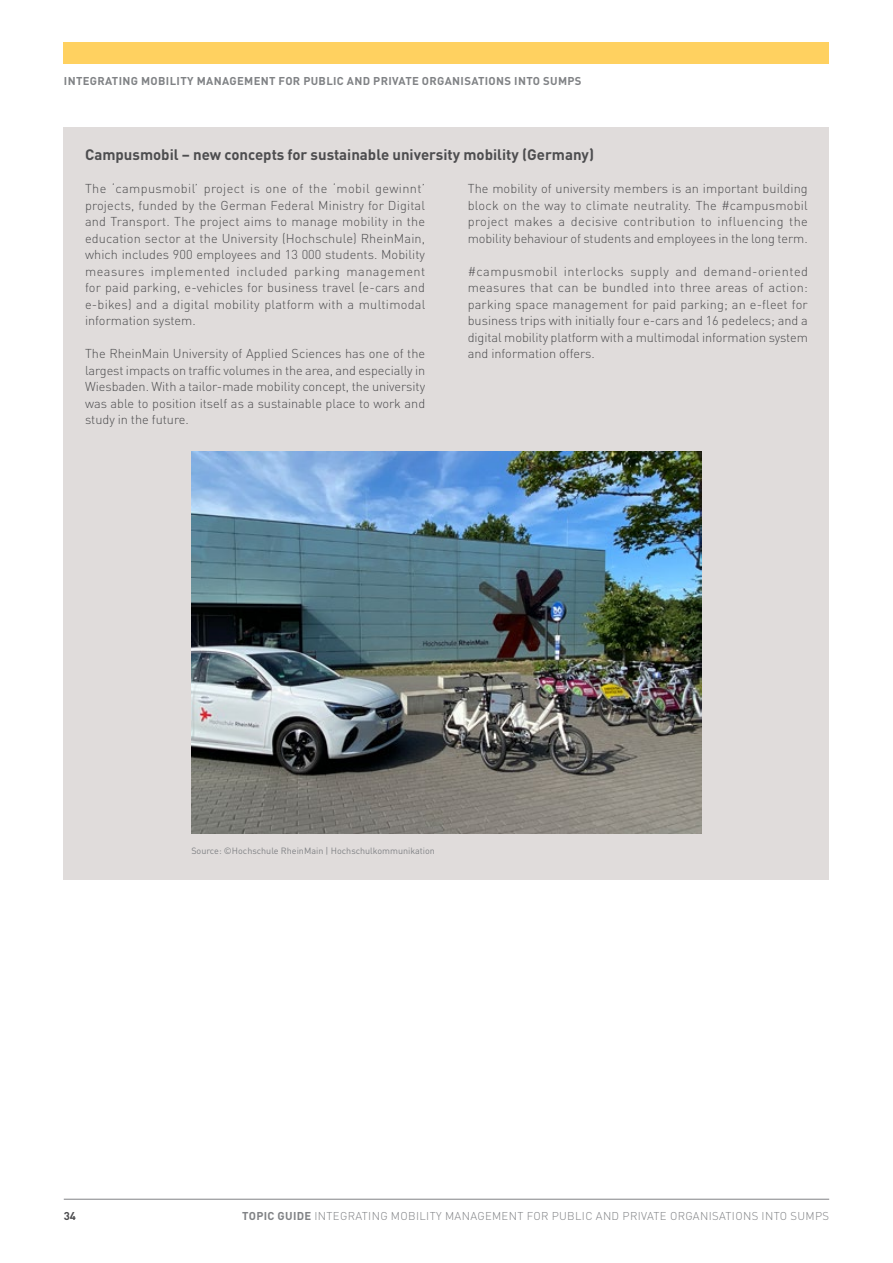
<style>
.page{position:relative;width:893px;height:1263px;background:#fff}
.page>*{position:absolute;margin:0;border:0;box-sizing:border-box;transform-origin:0 0}
.t1{font:700 15px "DIN Pro";color:#4d4d4f}
.t2{font:300 12.75px/16.5px "DIN Pro";color:#4d4d4f;text-align:justify}
.t3{font:300 11.25px "DIN Pro";letter-spacing:.03em;color:#808285}
.t4{font:700 11.25px "DIN Pro";letter-spacing:.03em;color:#808285}
.t5{font:700 11.25px "DIN Pro";color:#4d4d4f}
.t6{font:9px "DIN Pro";color:#808285}
.s1{font-weight:700}
</style>
<div class="page">
<hr style="left:64px;top:1199px;width:765px;height:1px;background:#808285">
<div style="left:64px;top:43px;width:765px;height:21px;background:#ffd160"></div>
<div style="left:64px;top:128px;width:765px;height:752px;background:#e0dcdb"></div>
<img style="left:191px;top:451px;width:511px;height:383px">
<p class="t4" style="left:64px;top:72px;width:519px">INTEGRATING MOBILITY MANAGEMENT FOR PUBLIC AND PRIVATE ORGANISATIONS INTO SUMPS</p>
<p class="t1" style="left:85px;top:142px;width:510px">Campusmobil – new concepts for sustainable university mobility (Germany)</p>
<p class="t2" style="left:85px;top:179px;width:342px">The ‘campusmobil’ project is one of the ‘mobil gewinnt’ projects, funded by the German Federal Ministry for Digital and Transport. The project aims to manage mobility in the education sector at the University (Hochschule) RheinMain, which includes 900 employees and 13 000 students. Mobility measures implemented included parking management for paid parking, e-vehicles for business travel (e-cars and e-bikes) and a digital mobility platform with a multimodal information system.</p>
<p class="t2" style="left:85px;top:344px;width:342px">The RheinMain University of Applied Sciences has one of the largest impacts on traffic volumes in the area, and especially in Wiesbaden. With a tailor-made mobility concept, the university was able to position itself as a sustainable place to work and study in the future.</p>
<p class="t2" style="left:468px;top:179px;width:342px">The mobility of university members is an important building block on the way to climate neutrality. The #campusmobil project makes a decisive contribution to influencing the mobility behaviour of students and employees in the long term.</p>
<p class="t2" style="left:468px;top:262px;width:342px">#campusmobil interlocks supply and demand-oriented measures that can be bundled into three areas of action: parking space management for paid parking; an e-fleet for business trips with initially four e-cars and 16 pedelecs; and a digital mobility platform with a multimodal information system and information offers.</p>
<p class="t6" style="left:191px;top:843px;width:245px">Source: ©Hochschule RheinMain | Hochschulkommunikation</p>
<p class="t5" style="left:64px;top:1207px;width:14px">34</p>
<p class="t3" style="left:242px;top:1208px;width:588px"><span class="s1">TOPIC GUIDE</span> INTEGRATING MOBILITY MANAGEMENT FOR PUBLIC AND PRIVATE ORGANISATIONS INTO SUMPS</p>
</div>
